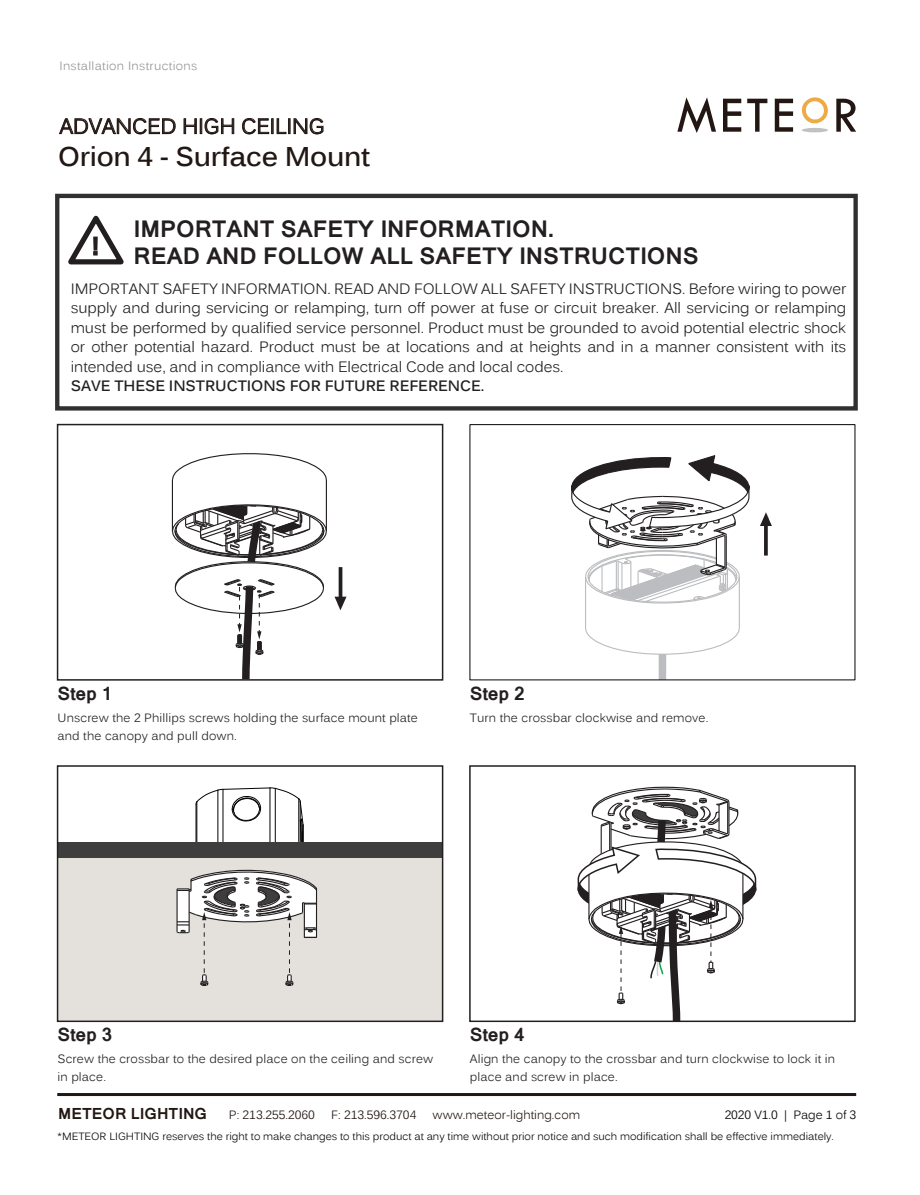
<style>
.page{position:relative;width:920px;height:1195px;background:#fff}
.page>*{position:absolute;margin:0;border:0;box-sizing:border-box;transform-origin:0 0}
.t1{font:700 27px "Kalinga";letter-spacing:-.01em;color:#221713}
.t2{font:700 24.15px "Kalinga";color:#231f20}
.t3{font:700 22.5px/27px "Kartika";letter-spacing:-.005em;color:#231f20}
.t4{font:21px "Kalinga";letter-spacing:-.005em;color:#221713}
.t5{font:700 18px "Kartika";letter-spacing:-.01em;color:#231f20}
.t6{font:15px/19.5px "Kalinga";letter-spacing:-.005em;color:#231f20;text-align:justify}
.t7{font:700 15px "Kalinga";letter-spacing:-.005em;color:#231f20}
.t8{font:700 15px "Kartika";color:#221713}
.t9{font:12px/18px "Kalinga";letter-spacing:.01em;color:#231f20}
.t10{font:12px "Kalinga";color:#221713}
.t11{font:12px "Kalinga";letter-spacing:.025em;color:#939598}
.t12{font:12px "Kalinga";letter-spacing:-.005em;color:#030303}
.t13{font:10.5px "Kalinga";color:#030303}
</style>
<div class="page">
<div style="left:55px;top:194px;width:802px;height:216px;border:4px solid #312f30"></div>
<svg style="left:68px;top:215px;width:56px;height:50px"></svg>
<svg style="left:59px;top:118px;width:116px;height:16px"></svg>
<svg style="left:184px;top:118px;width:50px;height:16px"></svg>
<svg style="left:242px;top:118px;width:81px;height:16px"></svg>
<svg style="left:677px;top:97px;width:38px;height:36px"></svg>
<svg style="left:723px;top:99px;width:18px;height:33px"></svg>
<svg style="left:747px;top:99px;width:20px;height:33px"></svg>
<svg style="left:774px;top:99px;width:18px;height:33px"></svg>
<svg style="left:836px;top:99px;width:19px;height:33px"></svg>
<svg style="left:801px;top:97px;width:27px;height:27px"></svg>
<hr style="left:801px;top:128px;width:26px;height:4px;background:#bfc1c3;border-radius:50%">
<hr style="left:57px;top:1092px;width:798px;height:3px;background:#221713">
<div style="left:58px;top:857px;width:384px;height:164px;background:#e4e1dd"></div>
<svg style="left:195px;top:787px;width:109px;height:54px"></svg>
<div style="left:58px;top:841px;width:384px;height:16px;background:#3e3e3f"></div>
<svg style="left:176px;top:869px;width:142px;height:117px"></svg>
<div style="left:57px;top:765px;width:386px;height:256px;border:2px solid #231f20"></div>
<svg style="left:760px;top:512px;width:11px;height:43px"></svg>
<div style="left:658px;top:654px;width:8px;height:25px;background:#bcbdc0"></div>
<hr style="left:584px;top:576px;width:2px;height:51px;background:#bcbdc0">
<hr style="left:738px;top:576px;width:1px;height:51px;background:#bcbdc0">
<svg style="left:584px;top:626px;width:156px;height:34px"></svg>
<svg style="left:571px;top:455px;width:178px;height:151px"></svg>
<div style="left:469px;top:424px;width:386px;height:256px;border:1px solid #231f20"></div>
<div style="left:469px;top:765px;width:386px;height:256px;border:2px solid #231f20"></div>
<svg style="left:576px;top:786px;width:180px;height:237px"></svg>
<svg style="left:171px;top:453px;width:156px;height:28px"></svg>
<hr style="left:172px;top:480px;width:1px;height:51px;background:#231f20">
<hr style="left:326px;top:480px;width:1px;height:51px;background:#231f20">
<svg style="left:334px;top:567px;width:12px;height:43px"></svg>
<svg style="left:171px;top:501px;width:156px;height:180px"></svg>
<div style="left:57px;top:424px;width:386px;height:256px;border:2px solid #231f20"></div>
<p class="t11" style="left:59px;top:58px;width:139px">Installation Instructions</p>
<h3 class="t4" style="left:60px;top:113px;width:266px">ADVANCED HIGH CEILING</h3>
<h1 class="t1" style="left:58px;top:138px;width:313px">Orion 4 - Surface Mount</h1>
<h3 class="t3" style="left:133px;top:217px;width:566px">IMPORTANT SAFETY INFORMATION.<br>READ AND FOLLOW ALL SAFETY INSTRUCTIONS</h3>
<h2 class="t2" style="left:92px;top:230px;width:9px">!</h2>
<p class="t6" style="left:71px;top:280px;width:776px">IMPORTANT SAFETY INFORMATION. READ AND FOLLOW ALL SAFETY INSTRUCTIONS. Before wiring to power supply and during servicing or relamping, turn off power at fuse or circuit breaker. All servicing or relamping must be performed by qualified service personnel. Product must be grounded to avoid potential electric shock or other potential hazard. Product must be at locations and at heights and in a manner consistent with its intended use, and in compliance with Electrical Code and local codes.</p>
<p class="t7" style="left:71px;top:376px;width:415px">SAVE THESE INSTRUCTIONS FOR FUTURE REFERENCE.</p>
<p class="t5" style="left:58px;top:682px;width:56px">Step 1</p>
<p class="t9" style="left:58px;top:710px;width:362px">Unscrew the 2 Phillips screws holding the surface mount plate and the canopy and pull down.</p>
<p class="t5" style="left:469px;top:682px;width:56px">Step 2</p>
<p class="t9" style="left:469px;top:710px;width:240px">Turn the crossbar clockwise and remove.</p>
<p class="t5" style="left:58px;top:1022px;width:56px">Step 3</p>
<p class="t9" style="left:58px;top:1050px;width:377px">Screw the crossbar to the desired place on the ceiling and screw in place.</p>
<p class="t9" style="left:469px;top:1050px;width:366px">Align the canopy to the crossbar and turn clockwise to lock it in place and screw in place.</p>
<p class="t5" style="left:469px;top:1022px;width:56px">Step 4</p>
<p class="t8" style="left:58px;top:1103px;width:150px">METEOR LIGHTING</p>
<p class="t10" style="left:229px;top:1106px;width:87px">P: 213.255.2060</p>
<p class="t10" style="left:331px;top:1106px;width:87px">F: 213.596.3704</p>
<p class="t10" style="left:432px;top:1106px;width:149px">www.meteor-lighting.com</p>
<p class="t13" style="left:58px;top:1129px;width:777px">*METEOR LIGHTING reserves the right to make changes to this product at any time without prior notice and such modification shall be effective immediately.</p>
<p class="t12" style="left:724px;top:1106px;width:133px">2020 V1.0 | Page 1 of 3</p>
</div>
